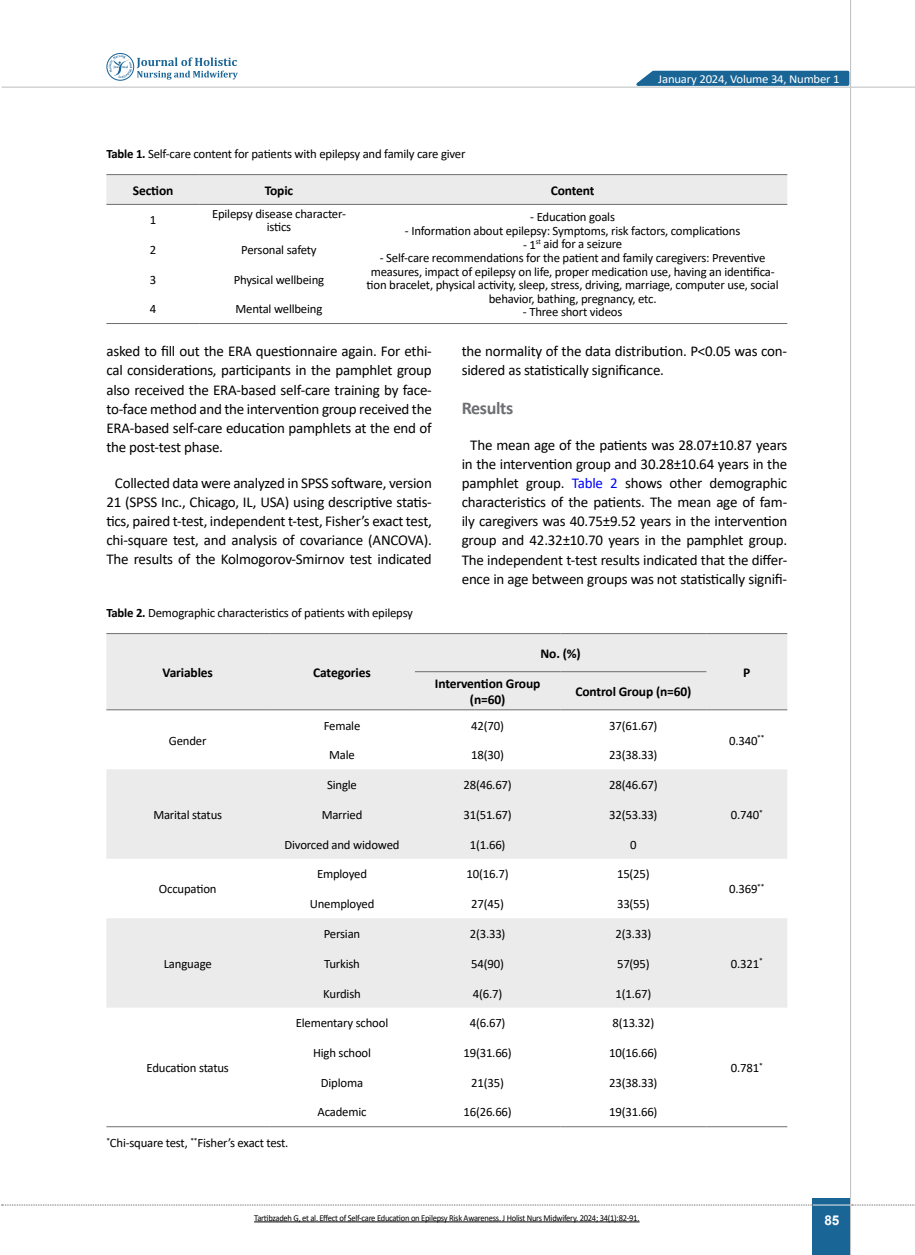
<style>
.page{position:relative;width:915px;height:1255px;background:#fff}
.page>*{position:absolute;margin:0;border:0;box-sizing:border-box;transform-origin:0 0}
.t1{font:700 18px "Calibri";letter-spacing:-.02em;color:#6d6e71}
.t2{font:15px/19px "Calibri";letter-spacing:-.015em;color:#000;text-align:center}
.t3{font:700 13.5px/16.2px "Calibri";letter-spacing:-.01em;color:#000;text-align:center}
.t4{font:700 13.5px "Arial";color:#fff}
.t5{font:12.75px/13.5px "Calibri";letter-spacing:-.015em;color:#000;text-align:center}
.t6{font:12.15px "Calibri";letter-spacing:-.015em;color:#fff;scale:1.05 1}
.t7{font:9px "Calibri";letter-spacing:-.03em;color:#000;scale:.95 1}
.t8{font:7.5px "Calibri";color:#000}
.s1{font-weight:700}
.s2{color:#00f}
</style>
<div class="page">
<div style="left:812px;top:1198px;width:38px;height:56px;background:#196596"></div>
<hr style="left:849px;top:0;width:1px;height:1254px;background:#c2c4c6">
<hr style="left:2px;top:87px;width:912px;height:1px;background:#c2c4c6">
<hr style="left:812px;top:1204px;width:38px;height:1px;background:#ebebec">
<svg style="left:2px;top:1204px;width:810px;height:1px"></svg>
<svg style="left:851px;top:1204px;width:64px;height:1px"></svg>
<svg style="left:629px;top:69px;width:221px;height:18px;background:#4984ab"></svg>
<svg style="left:106px;top:53px;width:132px;height:28px"></svg>
<div style="left:106px;top:175px;width:681px;height:29px;background:#ebebec"></div>
<hr style="left:106px;top:174px;width:94px;height:1px;background:#6d6e71">
<hr style="left:200px;top:174px;width:158px;height:1px;background:#6d6e71">
<hr style="left:358px;top:174px;width:429px;height:1px;background:#6d6e71">
<hr style="left:106px;top:204px;width:94px;height:1px;background:#6d6e71">
<hr style="left:200px;top:204px;width:158px;height:1px;background:#6d6e71">
<hr style="left:358px;top:204px;width:429px;height:1px;background:#6d6e71">
<hr style="left:358px;top:323px;width:429px;height:1px;background:#6d6e71">
<hr style="left:106px;top:323px;width:94px;height:1px;background:#6d6e71">
<hr style="left:200px;top:323px;width:158px;height:1px;background:#6d6e71">
<svg style="left:106px;top:634px;width:681px;height:373px;fill:#ebebec"></svg>
<hr style="left:106px;top:633px;width:163px;height:1px;background:#6d6e71">
<hr style="left:269px;top:633px;width:146px;height:1px;background:#6d6e71">
<hr style="left:415px;top:633px;width:145px;height:1px;background:#6d6e71">
<hr style="left:560px;top:633px;width:146px;height:1px;background:#6d6e71">
<hr style="left:706px;top:633px;width:81px;height:1px;background:#6d6e71">
<hr style="left:415px;top:671px;width:145px;height:1px;background:#6d6e71">
<hr style="left:560px;top:671px;width:146px;height:1px;background:#6d6e71">
<hr style="left:106px;top:709px;width:163px;height:1px;background:#6d6e71">
<hr style="left:269px;top:709px;width:146px;height:1px;background:#6d6e71">
<hr style="left:415px;top:709px;width:145px;height:1px;background:#6d6e71">
<hr style="left:560px;top:709px;width:146px;height:1px;background:#6d6e71">
<hr style="left:706px;top:709px;width:81px;height:1px;background:#6d6e71">
<hr style="left:106px;top:1126px;width:163px;height:1px;background:#6d6e71">
<hr style="left:706px;top:1126px;width:81px;height:1px;background:#6d6e71">
<hr style="left:269px;top:1126px;width:146px;height:1px;background:#6d6e71">
<hr style="left:415px;top:1126px;width:145px;height:1px;background:#6d6e71">
<hr style="left:560px;top:1126px;width:146px;height:1px;background:#6d6e71">
<hr style="left:254px;top:1221px;width:385px;height:1px;background:#000">
<p class="t6" style="left:658px;top:70px;width:174px">January 2024, Volume 34, Number 1</p>
<p class="t5" style="left:106px;top:147px;width:360px"><span class="s1">Table 1.</span> Self-care content for patients with epilepsy and family care giver</p>
<p class="t3" style="left:133px;top:182px;width:42px">Section</p>
<p class="t3" style="left:264px;top:182px;width:30px">Topic</p>
<p class="t3" style="left:550px;top:182px;width:45px">Content</p>
<p class="t5" style="left:150px;top:213px;width:8px">1</p>
<p class="t5" style="left:212px;top:206px;width:135px">Epilepsy disease character&shy;istics</p>
<p class="t5" style="left:530px;top:210px;width:86px">- Education goals</p>
<p class="t5" style="left:405px;top:224px;width:337px">- Information about epilepsy: Symptoms, risk factors, complications</p>
<p class="t5" style="left:523px;top:237px;width:101px">- 1<sup>st</sup> aid for a seizure</p>
<p class="t5" style="left:366px;top:251px;width:413px">- Self-care recommendations for the patient and family caregivers: Preventive measures, impact of epilepsy on life, proper medication use, having an identifica&shy;tion bracelet, physical activity, sleep, stress, driving, marriage, computer use, social behavior, bathing, pregnancy, etc.</p>
<p class="t5" style="left:522px;top:305px;width:101px">- Three short videos</p>
<p class="t5" style="left:150px;top:242px;width:8px">2</p>
<p class="t5" style="left:241px;top:242px;width:77px">Personal safety</p>
<p class="t5" style="left:150px;top:272px;width:8px">3</p>
<p class="t5" style="left:234px;top:272px;width:92px">Physical wellbeing</p>
<p class="t5" style="left:150px;top:302px;width:8px">4</p>
<p class="t5" style="left:235px;top:302px;width:88px">Mental wellbeing</p>
<p class="t2" style="left:106px;top:341px;width:327px;text-align:justify">asked to fill out the ERA questionnaire again. For ethi&shy;cal considerations, participants in the pamphlet group also received the ERA-based self-care training by face&shy;to-face method and the intervention group received the ERA-based self-care education pamphlets at the end of the post-test phase.</p>
<p class="t2" style="left:106px;top:473px;width:327px">Collected data were analyzed in SPSS software, version 21 (SPSS Inc., Chicago, IL, USA) using descriptive statis&shy;tics, paired t-test, independent t-test, Fisher’s exact test, chi-square test, and analysis of covariance (ANCOVA).<br>The results of the Kolmogorov-Smirnov test indicated</p>
<p class="t5" style="left:106px;top:606px;width:308px"><span class="s1">Table 2.</span> Demographic characteristics of patients with epilepsy</p>
<p class="t2" style="left:461px;top:341px;width:327px;text-align:left">the normality of the data distribution. P&lt;0.05 was con&shy;sidered as statistically significance.</p>
<h1 class="t1" style="left:461px;top:395px;width:53px">Results</h1>
<p class="t2" style="left:461px;top:435px;width:327px">The mean age of the patients was 28.07±10.87 years in the intervention group and 30.28±10.64 years in the pamphlet group. <span class="s2">Table 2</span> shows other demographic characteristics of the patients. The mean age of fam&shy;ily caregivers was 40.75±9.52 years in the intervention group and 42.32±10.70 years in the pamphlet group.<br>The independent t-test results indicated that the differ&shy;ence in age between groups was not statistically signifi-</p>
<p class="t3" style="left:540px;top:645px;width:42px">No. (%)</p>
<p class="t3" style="left:162px;top:664px;width:52px">Variables</p>
<p class="t3" style="left:313px;top:664px;width:59px">Categories</p>
<p class="t3" style="left:434px;top:675px;width:107px">Intervention Group (n=60)</p>
<p class="t3" style="left:575px;top:683px;width:118px">Control Group (n=60)</p>
<p class="t5" style="left:169px;top:733px;width:39px">Gender</p>
<p class="t5" style="left:323px;top:718px;width:38px">Female</p>
<p class="t5" style="left:471px;top:718px;width:34px">42(70)</p>
<p class="t5" style="left:609px;top:718px;width:50px">37(61.67)</p>
<p class="t5" style="left:329px;top:748px;width:27px">Male</p>
<p class="t5" style="left:471px;top:748px;width:34px">18(30)</p>
<p class="t5" style="left:609px;top:748px;width:50px">23(38.33)</p>
<p class="t5" style="left:327px;top:777px;width:31px">Single</p>
<p class="t5" style="left:463px;top:777px;width:50px">28(46.67)</p>
<p class="t5" style="left:609px;top:777px;width:50px">28(46.67)</p>
<p class="t3" style="left:743px;top:664px;width:9px">P</p>
<p class="t5" style="left:729px;top:733px;width:37px">0.340<sup>**</sup></p>
<p class="t5" style="left:153px;top:807px;width:70px">Marital status</p>
<p class="t5" style="left:321px;top:807px;width:42px">Married</p>
<p class="t8" style="left:758px;top:806px;width:5px">*</p>
<p class="t5" style="left:463px;top:807px;width:50px">31(51.67)</p>
<p class="t5" style="left:609px;top:807px;width:50px">32(53.33)</p>
<p class="t5" style="left:730px;top:807px;width:30px">0.740</p>
<p class="t5" style="left:284px;top:837px;width:116px">Divorced and widowed</p>
<p class="t5" style="left:469px;top:837px;width:37px">1(1.66)</p>
<p class="t5" style="left:630px;top:837px;width:8px">0</p>
<p class="t5" style="left:317px;top:867px;width:51px">Employed</p>
<p class="t5" style="left:466px;top:867px;width:43px">10(16.7)</p>
<p class="t5" style="left:617px;top:867px;width:34px">15(25)</p>
<p class="t5" style="left:159px;top:882px;width:59px">Occupation</p>
<p class="t5" style="left:729px;top:882px;width:37px">0.369<sup>**</sup></p>
<p class="t5" style="left:309px;top:896px;width:66px">Unemployed</p>
<p class="t5" style="left:471px;top:896px;width:34px">27(45)</p>
<p class="t5" style="left:617px;top:896px;width:34px">33(55)</p>
<p class="t5" style="left:324px;top:926px;width:38px">Persian</p>
<p class="t5" style="left:469px;top:926px;width:37px">2(3.33)</p>
<p class="t5" style="left:615px;top:926px;width:37px">2(3.33)</p>
<p class="t5" style="left:164px;top:956px;width:49px">Language</p>
<p class="t5" style="left:324px;top:956px;width:37px">Turkish</p>
<p class="t5" style="left:471px;top:956px;width:34px">54(90)</p>
<p class="t5" style="left:617px;top:956px;width:34px">57(95)</p>
<p class="t5" style="left:323px;top:986px;width:39px">Kurdish</p>
<p class="t5" style="left:473px;top:986px;width:31px">4(6.7)</p>
<p class="t5" style="left:615px;top:986px;width:37px">1(1.67)</p>
<p class="t5" style="left:730px;top:956px;width:33px">0.321<sup>*</sup></p>
<p class="t5" style="left:296px;top:1015px;width:94px">Elementary school</p>
<p class="t5" style="left:469px;top:1015px;width:37px">4(6.67)</p>
<p class="t5" style="left:612px;top:1015px;width:43px">8(13.32)</p>
<p class="t5" style="left:146px;top:1060px;width:84px">Education status</p>
<p class="t5" style="left:313px;top:1045px;width:59px">High school</p>
<p class="t5" style="left:463px;top:1045px;width:50px">19(31.66)</p>
<p class="t5" style="left:609px;top:1045px;width:50px">10(16.66)</p>
<p class="t5" style="left:321px;top:1075px;width:44px">Diploma</p>
<p class="t5" style="left:471px;top:1075px;width:34px">21(35)</p>
<p class="t5" style="left:609px;top:1075px;width:50px">23(38.33)</p>
<p class="t5" style="left:317px;top:1105px;width:50px">Academic</p>
<p class="t5" style="left:463px;top:1105px;width:50px">16(26.66)</p>
<p class="t5" style="left:609px;top:1105px;width:50px">19(31.66)</p>
<p class="t5" style="left:730px;top:1060px;width:33px">0.781<sup>*</sup></p>
<p class="t5" style="left:106px;top:1135px;width:183px"><sup>*</sup>Chi-square test, <sup>**</sup>Fisher’s exact test.</p>
<p class="t7" style="left:254px;top:1211px;width:407px">Tartibzadeh G, et al. Effect of Self-care Education on Epilepsy Risk Awareness. J Holist Nurs Midwifery. 2024; 34(1):82-91.</p>
<p class="t4" style="left:824px;top:1210px;width:17px">85</p>
</div>
